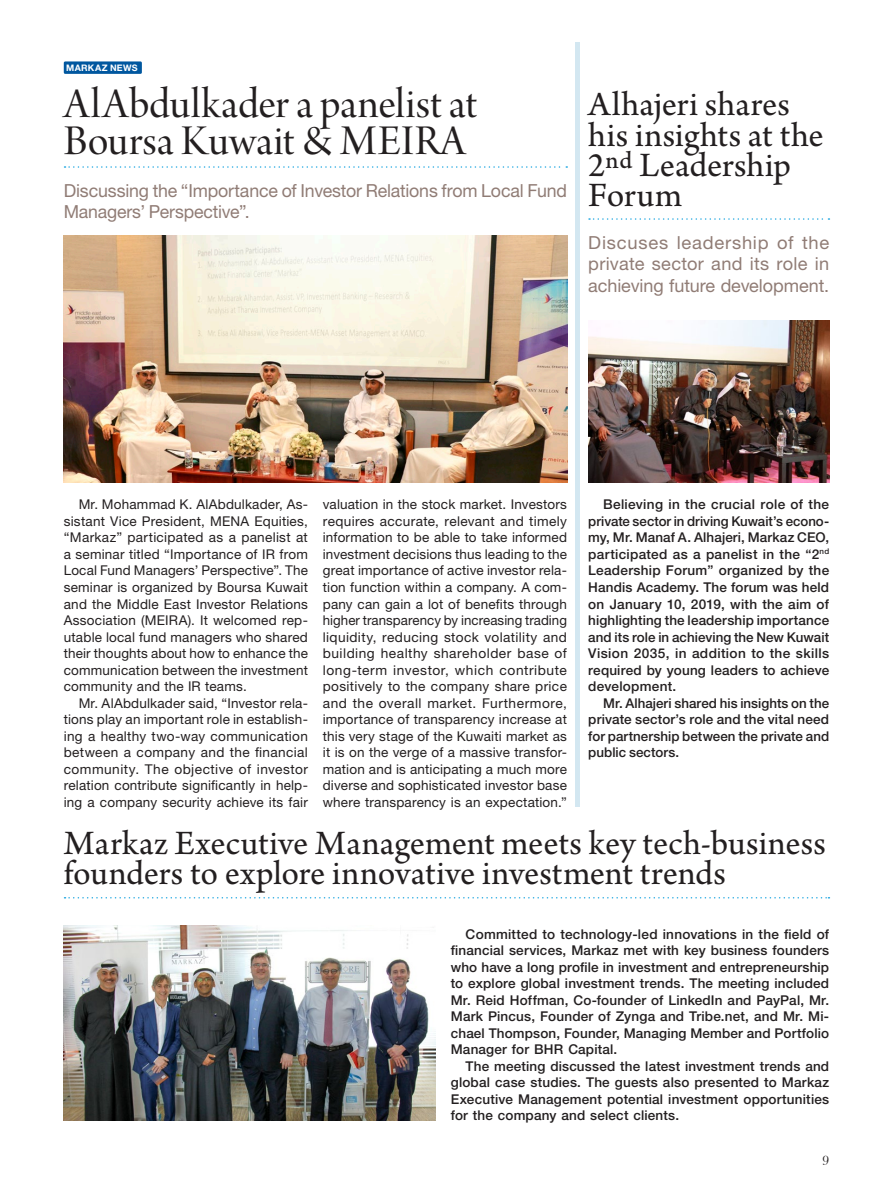
<style>
.page{position:relative;width:893px;height:1191px;background:#fff}
.page>*{position:absolute;margin:0;border:0;box-sizing:border-box;transform-origin:0 0}
.Heads{font:45px/36px "Arno Pro Display";letter-spacing:.005em;color:#231f20}
.Heads_24{font:36px/30px "Arno Pro";color:#231f20}
.Gray_subheads_12_Hel{font:18px/21.6px "Helvetica Neue";letter-spacing:-.005em;color:#907c75}
.Body_Helv_9_10_8{font:13.5px/16.5px "Helvetica Neue";letter-spacing:.015em;color:#231f20;text-align:justify}
.Body_Helv_9_10_8-2{font:500 13.5px/16.5px "Helvetica Neue";letter-spacing:.01em;color:#231f20;text-align:justify}
.t1{font:13.5px "Bask Old Face";color:#231f20}
.Section_tags__rounde{font:700 9px "Helvetica Neue";letter-spacing:.03em;color:#fff}
</style>
<div class="page">
<div style="left:64px;top:61px;width:78px;height:13px;background:#00579f"></div>
<svg style="left:65px;top:166px;width:502px;height:2px"></svg>
<img style="left:64px;top:235px;width:503px;height:248px">
<svg style="left:65px;top:897px;width:764px;height:1px"></svg>
<svg style="left:589px;top:218px;width:240px;height:2px"></svg>
<img style="left:64px;top:925px;width:372px;height:195px">
<img style="left:588px;top:320px;width:241px;height:163px">
<div style="left:575px;top:43px;width:5px;height:763px;background:#d3e7f1"></div>
<p class="Section_tags__rounde" style="left:66px;top:62px;width:73px">MARKAZ NEWS</p>
<p class="Heads" style="left:64px;top:89px;width:415px">AlAbdulkader a panelist at<br>Boursa Kuwait &amp; MEIRA</p>
<p class="Gray_subheads_12_Hel" style="left:64px;top:179px;width:505px">Discussing the “Importance of Investor Relations from Local Fund<br>Managers’ Perspective”.</p>
<p class="Heads_24" style="left:588px;top:92px;width:237px">Alhajeri shares his insights at the<br>2nd Leadership<br>Forum</p>
<p class="Gray_subheads_12_Hel" style="left:588px;top:231px;width:242px;text-align:justify">Discuses leadership of the private sector and its role in achieving future development.</p>
<p class="Body_Helv_9_10_8" style="left:64px;top:496px;width:246px;text-indent:15px">Mr. Mohammad K. AlAbdulkader, As&shy;sistant Vice President, MENA Equities, “Markaz” participated as a panelist at a seminar titled “Importance of IR from Local Fund Managers’ Perspective”. The seminar is organized by Boursa Kuwait and the Middle East Investor Relations Association (MEIRA). It welcomed rep&shy;utable local fund managers who shared their thoughts about how to enhance the communication between the investment community and the IR teams.</p>
<p class="Body_Helv_9_10_8" style="left:64px;top:694px;width:246px;text-indent:15px">Mr. AlAbdulkader said, “Investor rela&shy;tions play an important role in establish&shy;ing a healthy two-way communication between a company and the financial community. The objective of investor relation contribute significantly in help&shy;ing a company security achieve its fair</p>
<p class="Body_Helv_9_10_8" style="left:323px;top:496px;width:246px">valuation in the stock market. Investors requires accurate, relevant and timely information to be able to take informed investment decisions thus leading to the great importance of active investor rela&shy;tion function within a company. A com&shy;pany can gain a lot of benefits through higher transparency by increasing trading liquidity, reducing stock volatility and building healthy shareholder base of long-term investor, which contribute positively to the company share price and the overall market. Furthermore, importance of transparency increase at this very stage of the Kuwaiti market as it is on the verge of a massive transfor&shy;mation and is anticipating a much more diverse and sophisticated investor base where transparency is an expectation.”</p>
<p class="Heads_24" style="left:64px;top:830px;width:764px">Markaz Executive Management meets key tech-business founders to explore innovative investment trends</p>
<p class="Body_Helv_9_10_8-2" style="left:451px;top:925px;width:380px;text-indent:15px">Committed to technology-led innovations in the field of financial services, Markaz met with key business founders who have a long profile in investment and entrepreneurship to explore global investment trends. The meeting included Mr. Reid Hoffman, Co-founder of LinkedIn and PayPal, Mr.<br>Mark Pincus, Founder of Zynga and Tribe.net, and Mr. Mi&shy;chael Thompson, Founder, Managing Member and Portfolio Manager for BHR Capital.</p>
<p class="Body_Helv_9_10_8-2" style="left:451px;top:1057px;width:380px;text-indent:15px">The meeting discussed the latest investment trends and global case studies. The guests also presented to Markaz Executive Management potential investment opportunities for the company and select clients.</p>
<p class="Body_Helv_9_10_8-2" style="left:588px;top:496px;width:242px;text-indent:15px">Believing in the crucial role of the private sector in driving Kuwait’s econo&shy;my, Mr. Manaf A. Alhajeri, Markaz CEO, participated as a panelist in the “2<sup>nd </sup>Leadership Forum” organized by the Handis Academy. The forum was held on January 10, 2019, with the aim of highlighting the leadership importance and its role in achieving the New Kuwait Vision 2035, in addition to the skills required by young leaders to achieve development.</p>
<p class="Body_Helv_9_10_8-2" style="left:588px;top:694px;width:242px;text-indent:15px">Mr. Alhajeri shared his insights on the private sector’s role and the vital need for partnership between the private and public sectors.</p>
<p class="t1" style="left:823px;top:1153px;width:8px">9</p>
</div>
